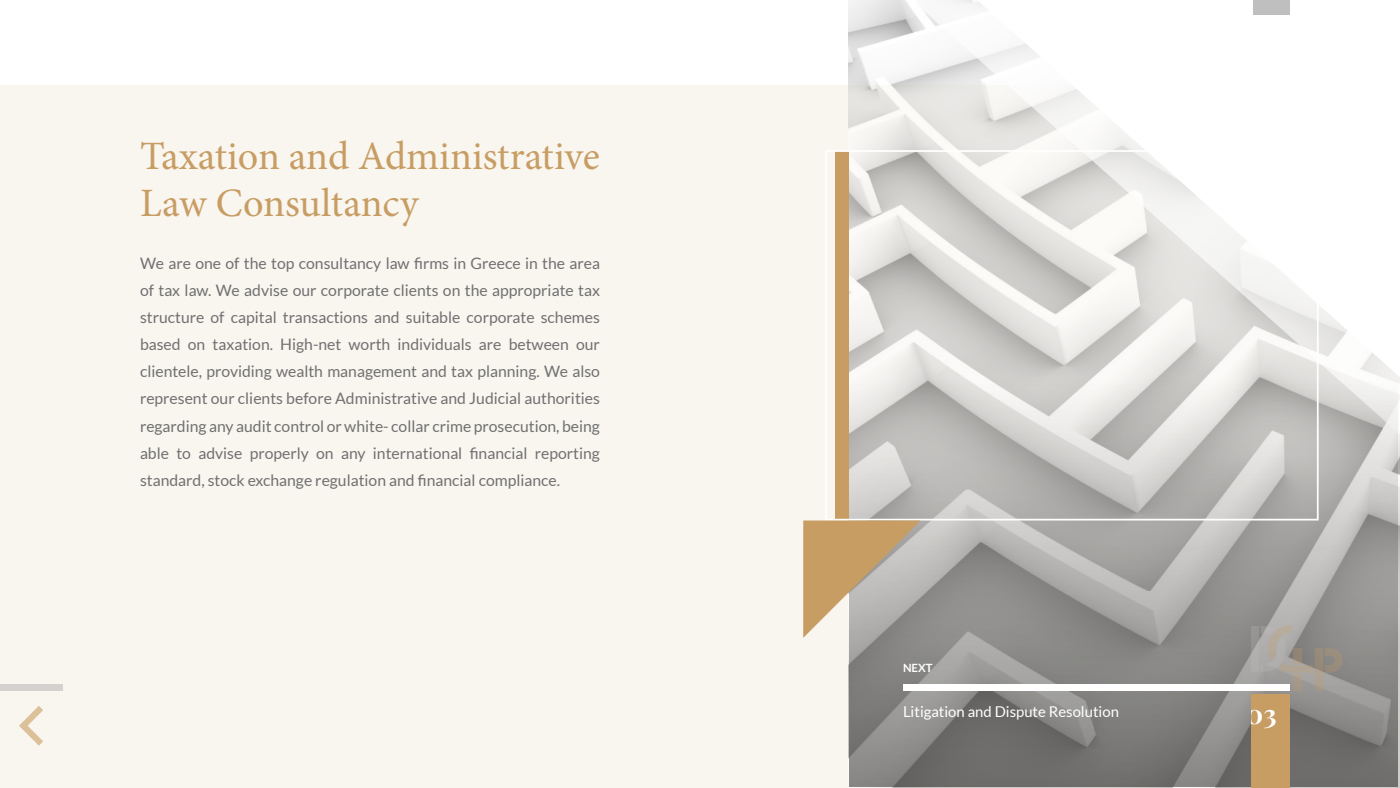
<style>
.page{position:relative;width:1400px;height:788px;background:#fff}
.page>*{position:absolute;margin:0;border:0;box-sizing:border-box;transform-origin:0 0}
.t1{font:40.25px/46.4px "Minion Pro";letter-spacing:-.005em;color:#c79d63}
.t2{font:700 27.12px "Playfair Display";color:#fff}
.t3{font:15.75px/27.1px "Lato";color:#6f7070;text-align:justify}
.t4{font:14.88px "Lato";color:#fff}
.t5{font:700 11.38px "Lato";color:#fff}
</style>
<div class="page">
<div style="left:0;top:86px;width:1399px;height:702px;background:#f9f5ef"></div>
<img style="left:849px;top:0;width:551px;height:787px">
<svg style="left:912px;top:0;width:488px;height:434px"></svg>
<svg style="left:977px;top:0;width:423px;height:377px;fill:#fff"></svg>
<svg style="left:850px;top:318px;width:548px;height:469px;background:#adacaa"></svg>
<div style="left:836px;top:151px;width:13px;height:368px;background:#c79d63"></div>
<div style="left:1253px;top:0;width:37px;height:14px;background:#bfbfbf"></div>
<div style="left:903px;top:684px;width:387px;height:6px;background:#fff"></div>
<svg style="left:1251px;top:625px;width:91px;height:65px;background:#a19e99"></svg>
<div style="left:0;top:684px;width:62px;height:6px;background:#d3d2cf"></div>
<svg style="left:19px;top:706px;width:24px;height:40px"></svg>
<div style="left:825px;top:150px;width:494px;height:370px;border:2px solid #fff"></div>
<svg style="left:803px;top:520px;width:117px;height:117px;background:#c2ac8e"></svg>
<div style="left:1251px;top:694px;width:39px;height:94px;background:#c79d63"></div>
<h1 class="t1" style="left:140px;top:133px;width:461px">Taxation and Administrative<br>Law Consultancy</h1>
<p class="t3" style="left:140px;top:249px;width:462px">We are one of the top consultancy law firms in Greece in the area of tax law. We advise our corporate clients on the appropriate tax structure of capital transactions and suitable corporate schemes based on taxation. High-net worth individuals are between our clientele, providing wealth management and tax planning. We also represent our clients before Administrative and Judicial authorities regarding any audit control or white- collar crime prosecution, being able to advise properly on any international financial reporting standard, stock exchange regulation and financial compliance.</p>
<p class="t5" style="left:903px;top:661px;width:31px">NEXT</p>
<p class="t4" style="left:903px;top:703px;width:217px">Litigation and Dispute Resolution</p>
<h2 class="t2" style="left:1246px;top:692px;width:32px">03</h2>
</div>
